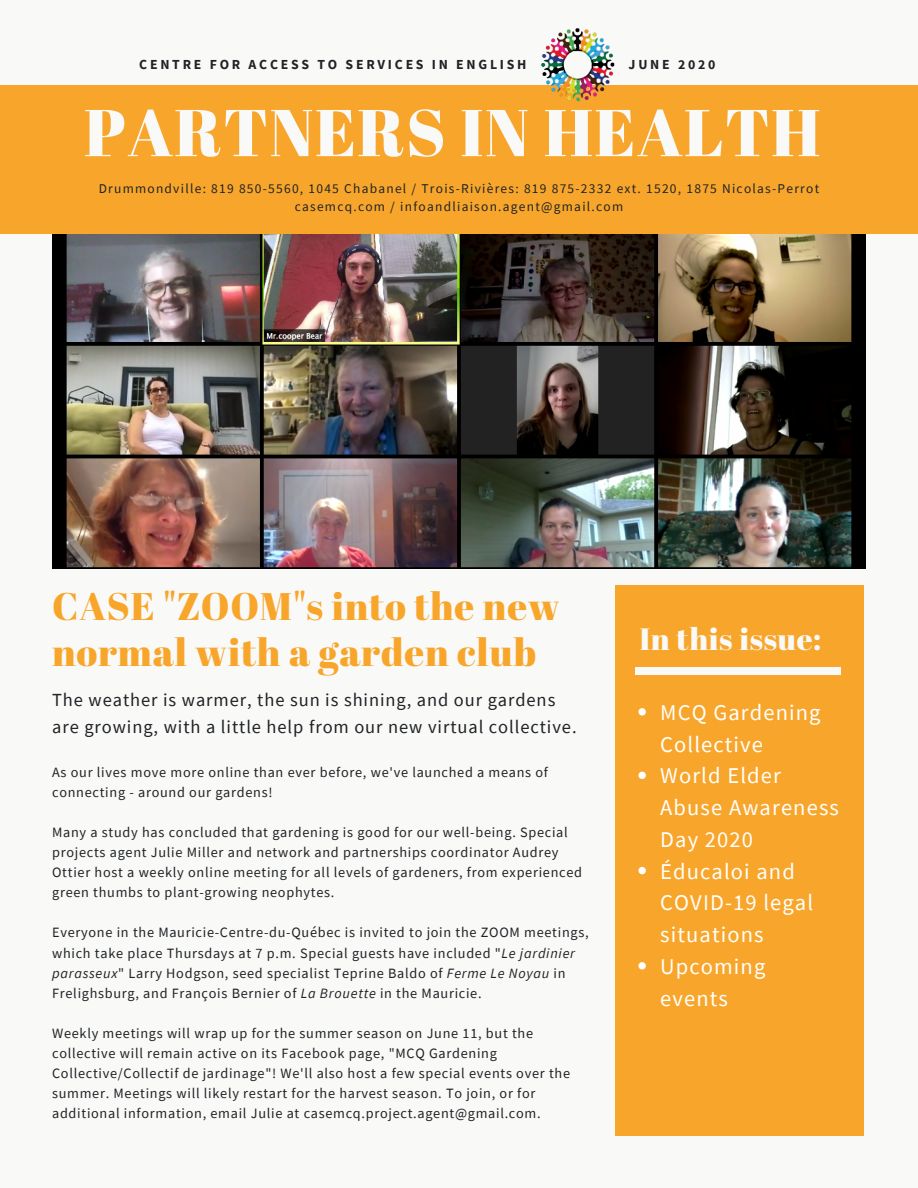
<style>
.page{position:relative;width:918px;height:1188px;background:#f9f9f7}
.page>*{position:absolute;margin:0;border:0;box-sizing:border-box;transform-origin:0 0}
.t1{font:66px "Abril Fatface";letter-spacing:.02em;color:#f9f9f7}
.t2{font:38.4px/45.5px "Abril Fatface";letter-spacing:.02em;color:#f8a62b}
.t3{font:30.75px "Abril Fatface";letter-spacing:.02em;color:#f9f9f7}
.t4{font:22.5px/31.8px "Source Sans Pro";letter-spacing:.05em;color:#fff}
.t5{font:18.45px/26.4px "Source Sans Pro";letter-spacing:.05em;color:#1f2326}
.t6{font:14.25px/20.1px "Source Sans Pro";letter-spacing:.05em;color:#1f2326}
.t7{font:700 13.8px "Source Sans Pro";letter-spacing:.2em;color:#1f2326}
.t8{font:13.5px/18.5px "Source Sans Pro";letter-spacing:.095em;color:#1f2326;text-align:center}
.s1{font-style:italic}
</style>
<div class="page">
<img style="left:52px;top:234px;width:814px;height:334px">
<div style="left:0;top:86px;width:918px;height:148px;background:#f8a62b"></div>
<div style="left:615px;top:585px;width:249px;height:550px;background:#f8a62b"></div>
<div style="left:635px;top:668px;width:206px;height:6px;background:#f9f9f7"></div>
<img style="left:538px;top:28px;width:78px;height:74px">
<svg style="left:638px;top:708px;width:8px;height:8px"></svg>
<svg style="left:638px;top:772px;width:8px;height:7px"></svg>
<svg style="left:638px;top:867px;width:8px;height:7px"></svg>
<svg style="left:638px;top:962px;width:8px;height:8px"></svg>
<p class="t7" style="left:139px;top:55px;width:389px">CENTRE FOR ACCESS TO SERVICES IN ENGLISH</p>
<p class="t7" style="left:629px;top:55px;width:88px">JUNE 2020</p>
<h1 class="t1" style="left:84px;top:86px;width:738px">PARTNERS IN HEALTH</h1>
<p class="t8" style="left:99px;top:179px;width:722px">Drummondville: 819 850-5560, 1045 Chabanel / Trois-Rivières: 819 875-2332 ext. 1520, 1875 Nicolas-Perrot casemcq.com / infoandliaison.agent@gmail.com</p>
<h2 class="t2" style="left:52px;top:583px;width:509px">CASE "ZOOM"s into the new normal with a garden club</h2>
<p class="t5" style="left:52px;top:686px;width:526px">The weather is warmer, the sun is shining, and our gardens are growing, with a little help from our new virtual collective.</p>
<p class="t6" style="left:52px;top:761px;width:498px">As our lives move more online than ever before, we've launched a means of connecting - around our gardens!</p>
<p class="t6" style="left:52px;top:822px;width:531px">Many a study has concluded that gardening is good for our well-being. Special projects agent Julie Miller and network and partnerships coordinator Audrey Ottier host a weekly online meeting for all levels of gardeners, from experienced green thumbs to plant-growing neophytes.</p>
<p class="t6" style="left:52px;top:922px;width:538px">Everyone in the Mauricie-Centre-du-Québec is invited to join the ZOOM meetings, which take place Thursdays at 7 p.m. Special guests have included "<span class="s1">Le jardinier parasseux</span>" Larry Hodgson, seed specialist Teprine Baldo of <span class="s1">Ferme Le Noyau</span> in Frelighsburg, and François Bernier of <span class="s1">La Brouette</span> in the Mauricie.</p>
<p class="t6" style="left:52px;top:1023px;width:519px">Weekly meetings will wrap up for the summer season on June 11, but the collective will remain active on its Facebook page, "MCQ Gardening Collective/Collectif de jardinage"! We'll also host a few special events over the summer. Meetings will likely restart for the harvest season. To join, or for additional information, email Julie at casemcq.project.agent@gmail.com.</p>
<h3 class="t3" style="left:639px;top:618px;width:184px">In this issue:</h3>
<h3 class="t4" style="left:660px;top:696px;width:180px">MCQ Gardening<br>Collective<br>World Elder<br>Abuse Awareness<br>Day 2020<br>Éducaloi and<br>COVID-19 legal situations<br>Upcoming<br>events</h3>
</div>
